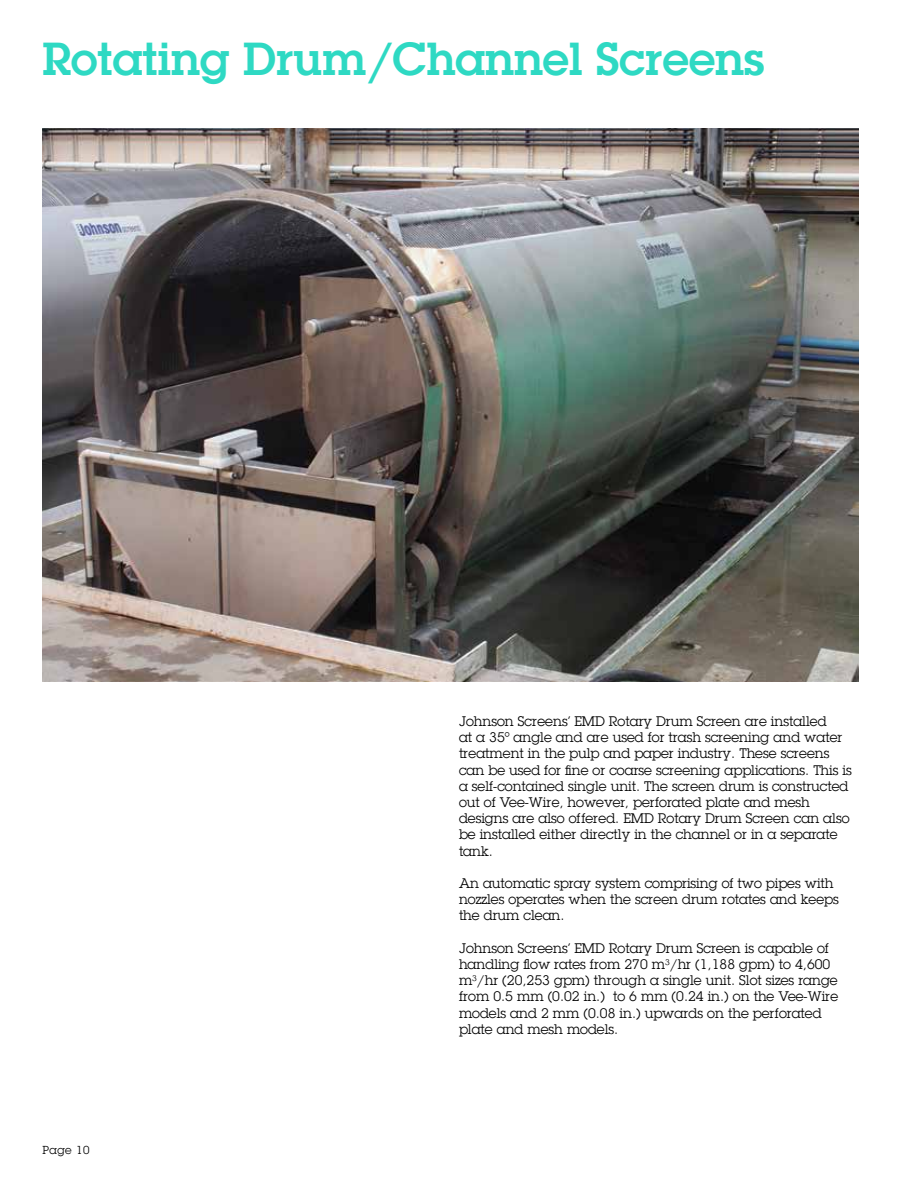
<style>
.page{position:relative;width:918px;height:1188px;background:#fff}
.page>*{position:absolute;margin:0;border:0;box-sizing:border-box;transform-origin:0 0}
.t1{font:600 45px "Lubalin Graph Std";color:#2ed9c3}
.t2{font:13.5px/16.2px "Lubalin Graph Std";color:#000}
.t3{font:11.25px "Lubalin Graph Std";letter-spacing:.04em;color:#000}
</style>
<div class="page">
<img style="left:43px;top:128px;width:815px;height:554px">
<h1 class="t1" style="left:43px;top:29px;width:724px">Rotating Drum/Channel Screens</h1>
<p class="t3" style="left:43px;top:1143px;width:49px">Page 10</p>
<p class="t2" style="left:459px;top:713px;width:394px">Johnson Screens’ EMD Rotary Drum Screen are installed<br>at a 35o angle and are used for trash screening and water treatment in the pulp and paper industry. These screens can be used for fine or coarse screening applications. This is a self-contained single unit. The screen drum is constructed out of Vee-Wire, however, perforated plate and mesh designs are also offered. EMD Rotary Drum Screen can also be installed either directly in the channel or in a separate tank.</p>
<p class="t2" style="left:459px;top:875px;width:381px">An automatic spray system comprising of two pipes with nozzles operates when the screen drum rotates and keeps the drum clean.</p>
<p class="t2" style="left:459px;top:940px;width:381px">Johnson Screens’ EMD Rotary Drum Screen is capable of handling flow rates from 270 m³/hr (1,188 gpm) to 4,600 m³/hr (20,253 gpm) through a single unit. Slot sizes range from 0.5 mm (0.02 in.) to 6 mm (0.24 in.) on the Vee-Wire models and 2 mm (0.08 in.) upwards on the perforated plate and mesh models.</p>
</div>
